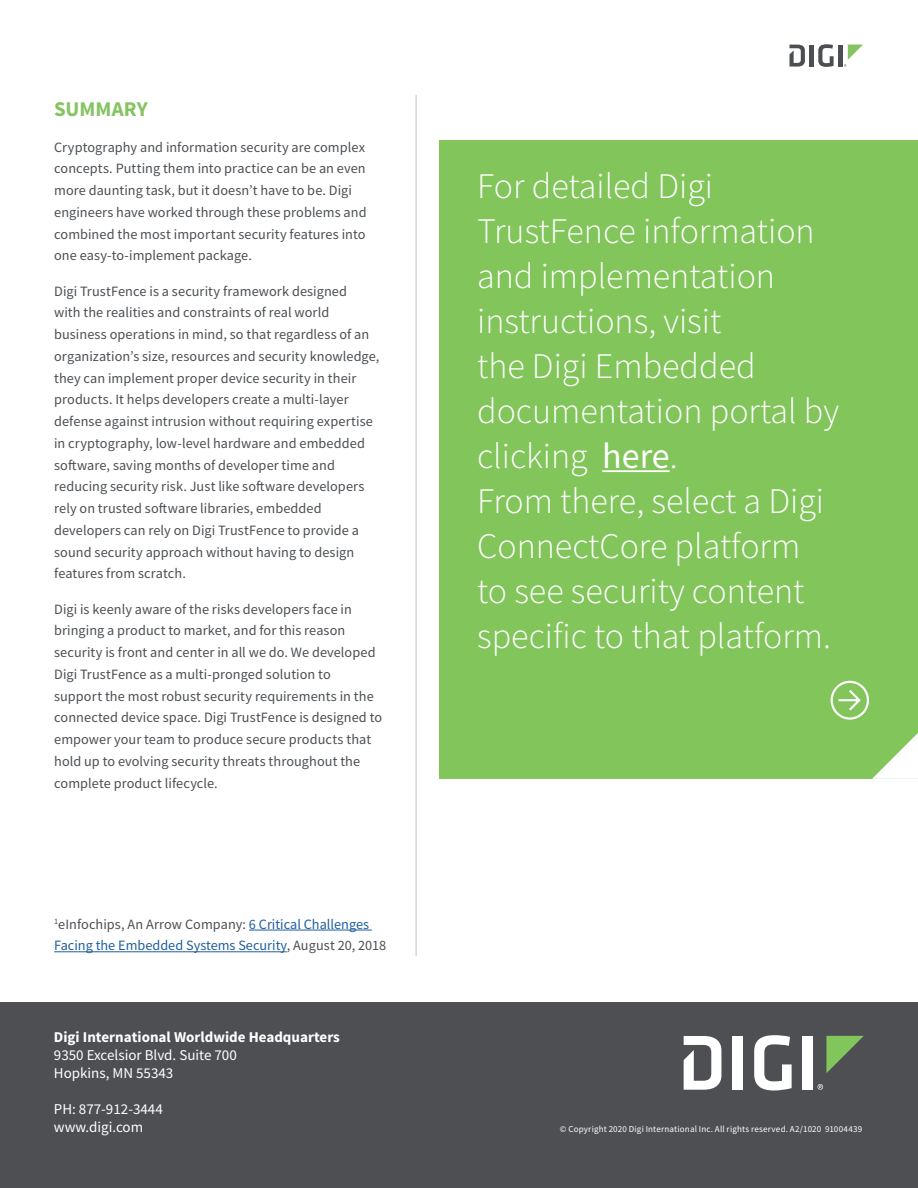
<style>
.page{position:relative;width:918px;height:1188px;background:#fff}
.page>*{position:absolute;margin:0;border:0;box-sizing:border-box;transform-origin:0 0}
.Body_Copy{font:300 36px/45px "Source Sans Pro";color:#fff}
.t1{font:700 21px "Source Sans Pro";color:#86c362}
.Body_Copy-2{font:15px "Source Sans Pro";color:#fff}
.Body_Copy-3{font:700 15px "Source Sans Pro";color:#fff}
.t2{font:14.25px/21.8px "Source Sans Pro";letter-spacing:.005em;color:#4b4f53}
.t3{font:14.25px/21.8px "Source Sans Pro";color:#215e9e}
.t4{font:9px "Source Sans Pro";letter-spacing:.02em;color:#fff}
.s1{color:#4b4f53}
.s2{font-weight:400}
</style>
<div class="page">
<hr style="left:810px;top:45px;width:4px;height:22px;background:#4b4f53">
<svg style="left:818px;top:44px;width:16px;height:23px"></svg>
<hr style="left:838px;top:45px;width:4px;height:22px;background:#4b4f53">
<svg style="left:789px;top:45px;width:16px;height:22px"></svg>
<svg style="left:844px;top:45px;width:19px;height:22px"></svg>
<hr style="left:416px;top:95px;width:1px;height:861px;background:#bec0c2">
<hr style="left:249px;top:930px;width:123px;height:1px;background:#215e9e">
<hr style="left:54px;top:951px;width:233px;height:1px;background:#215e9e">
<div style="left:440px;top:141px;width:478px;height:638px;background:#82c55b"></div>
<hr style="left:602px;top:470px;width:68px;height:2px;background:#fff">
<svg style="left:831px;top:681px;width:38px;height:39px"></svg>
<svg style="left:872px;top:733px;width:46px;height:46px"></svg>
<div style="left:0;top:1002px;width:918px;height:186px;background:#4e4f53"></div>
<div style="left:733px;top:1036px;width:10px;height:54px;background:#fff"></div>
<svg style="left:754px;top:1035px;width:38px;height:55px"></svg>
<div style="left:803px;top:1036px;width:10px;height:54px;background:#fff"></div>
<svg style="left:826px;top:1036px;width:38px;height:37px"></svg>
<svg style="left:684px;top:1036px;width:37px;height:54px"></svg>
<svg style="left:818px;top:1084px;width:5px;height:6px"></svg>
<p class="t1" style="left:54px;top:96px;width:95px">SUMMARY</p>
<p class="t2" style="left:54px;top:136px;width:314px">Cryptography and information security are complex concepts. Putting them into practice can be an even more daunting task, but it doesn’t have to be. Digi engineers have worked through these problems and combined the most important security features into one easy-to-implement package.</p>
<p class="t2" style="left:54px;top:280px;width:327px">Digi TrustFence is a security framework designed<br>with the realities and constraints of real world business operations in mind, so that regardless of an organization’s size, resources and security knowledge, they can implement proper device security in their products. It helps developers create a multi-layer defense against intrusion without requiring expertise in cryptography, low-level hardware and embedded software, saving months of developer time and reducing security risk. Just like software developers rely on trusted software libraries, embedded developers can rely on Digi TrustFence to provide a sound security approach without having to design features from scratch.</p>
<p class="t2" style="left:54px;top:598px;width:330px">Digi is keenly aware of the risks developers face in bringing a product to market, and for this reason security is front and center in all we do. We developed Digi TrustFence as a multi-pronged solution to support the most robust security requirements in the connected device space. Digi TrustFence is designed to empower your team to produce secure products that hold up to evolving security threats throughout the complete product lifecycle.</p>
<p class="t3" style="left:54px;top:913px;width:334px"><sup>1</sup><span class="s1">eInfochips, An Arrow Company:</span> 6 Critical Challenges<br>Facing the Embedded Systems Security<span class="s1">, August 20, 2018</span></p>
<p class="Body_Copy" style="left:477px;top:163px;width:363px">For detailed Digi<br>TrustFence information and implementation instructions, visit<br>the Digi Embedded documentation portal by clicking <span class="s2">here</span>.<br>From there, select a Digi<br>ConnectCore platform to see security content specific to that platform.</p>
<p class="Body_Copy-3" style="left:54px;top:1028px;width:287px">Digi International Worldwide Headquarters</p>
<p class="Body_Copy-2" style="left:54px;top:1046px;width:184px">9350 Excelsior Blvd. Suite 700</p>
<p class="Body_Copy-2" style="left:54px;top:1064px;width:121px">Hopkins, MN 55343</p>
<p class="Body_Copy-2" style="left:54px;top:1100px;width:110px">PH: 877-912-3444</p>
<p class="Body_Copy-2" style="left:54px;top:1118px;width:91px">www.digi.com</p>
<p class="t4" style="left:560px;top:1123px;width:304px">© Copyright 2020 Digi International Inc. All rights reserved. A2/1020 91004439</p>
</div>
